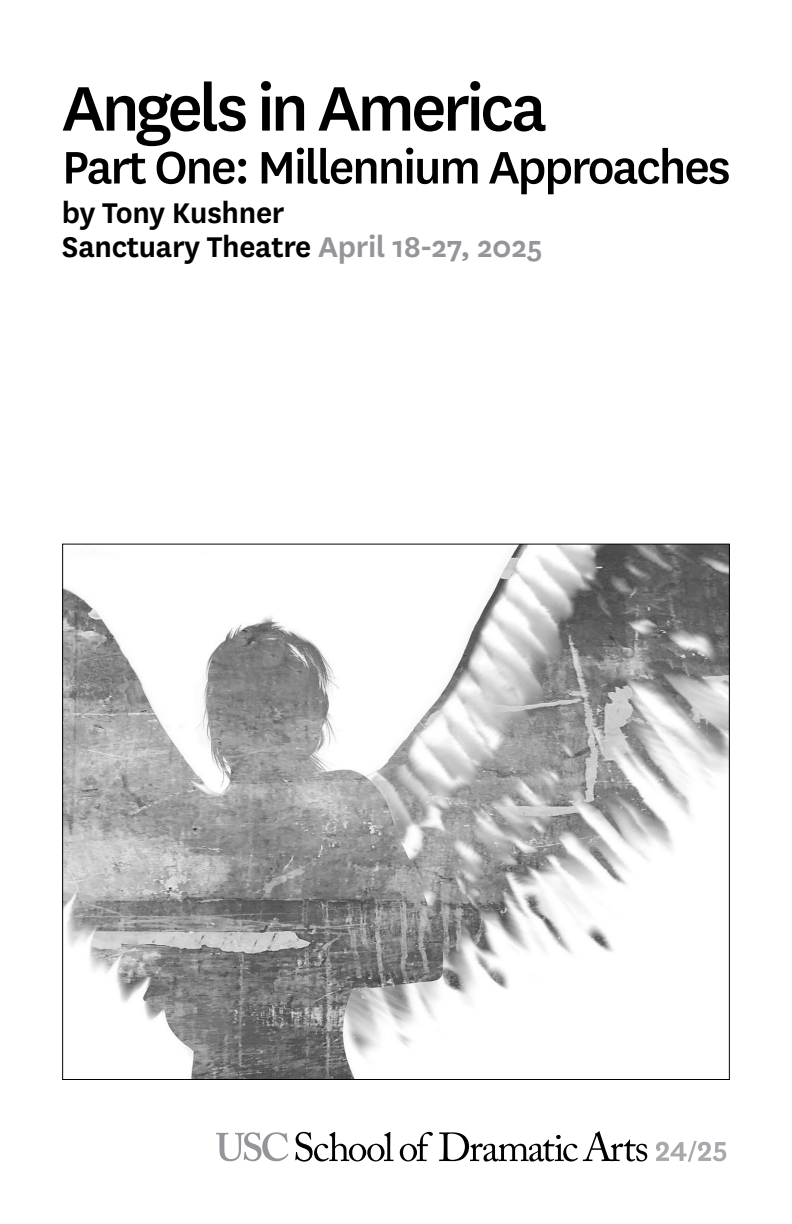
<style>
.page{position:relative;width:792px;height:1224px;background:#fff}
.page>*{position:absolute;margin:0;border:0;box-sizing:border-box;transform-origin:0 0}
.t1{font:500 73.6px "National";letter-spacing:-.05em;color:#000}
.t2{font:500 53.2px "National";letter-spacing:-.04em;color:#000}
.t3{font:600 33.4px/34px "National";letter-spacing:-.01em;color:#000}
.s1{color:#939598}
</style>
<div class="page">
<svg style="left:295px;top:1132px;width:99px;height:30px"></svg>
<svg style="left:400px;top:1132px;width:33px;height:29px"></svg>
<svg style="left:439px;top:1131px;width:208px;height:30px"></svg>
<svg style="left:216px;top:1132px;width:73px;height:29px"></svg>
<svg style="left:656px;top:1141px;width:70px;height:21px"></svg>
<img style="left:64px;top:546px;width:664px;height:532px">
<h1 class="t1" style="left:62px;top:58px;width:487px">Angels in America</h1>
<h2 class="t2" style="left:62px;top:131px;width:670px">Part One: Millennium Approaches</h2>
<p class="t3" style="left:62px;top:193px;width:482px">by Tony Kushner<br>Sanctuary Theatre <span class="s1">April 18-27, 2025</span></p>
</div>
